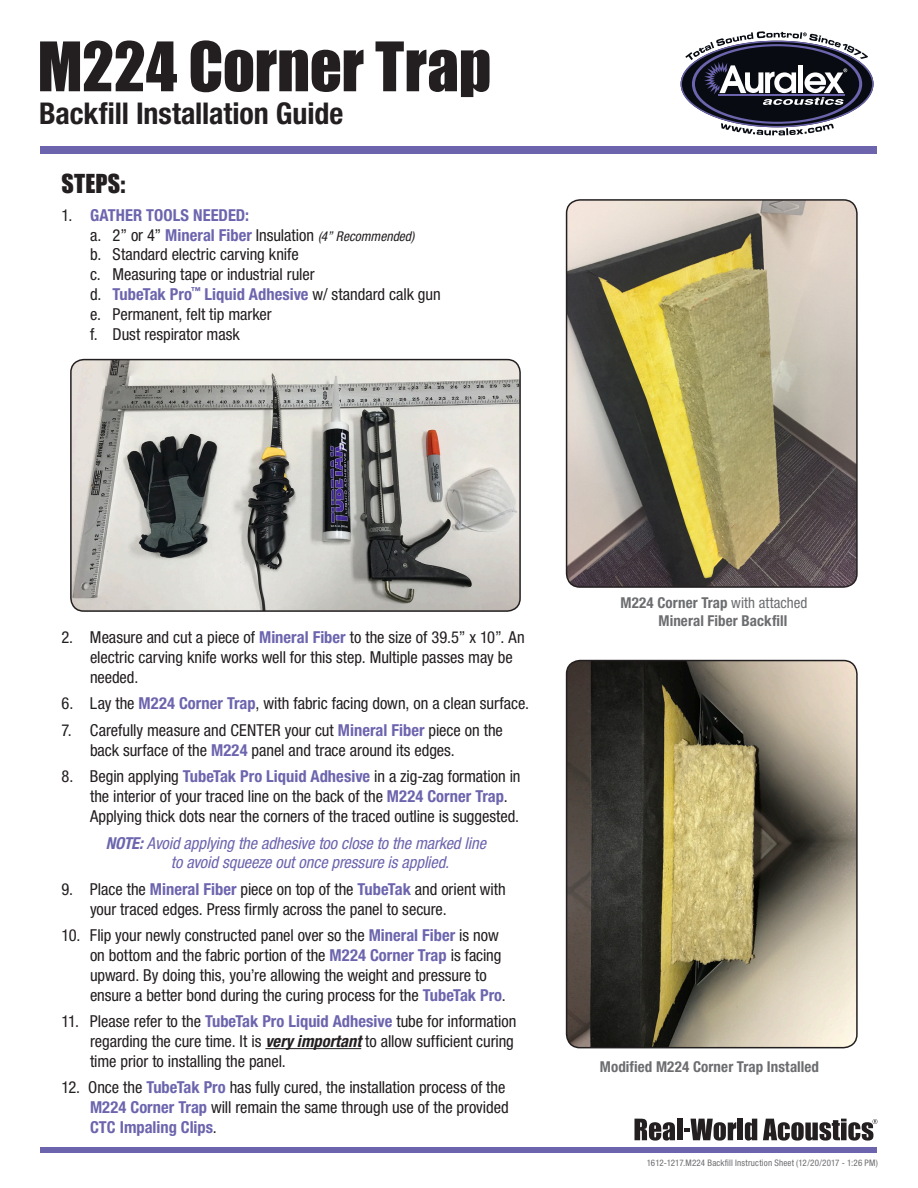
<style>
.page{position:relative;width:918px;height:1188px;background:#fff}
.page>*{position:absolute;margin:0;border:0;box-sizing:border-box;transform-origin:0 0}
.t1{font:63px "Impact";letter-spacing:-.005em;color:#231f20}
.t2{font:700 condensed 30px "Helvetica Neue LT Std";letter-spacing:-.005em;color:#231f20}
.t3{font:24px "Impact";letter-spacing:.01em;color:#231f20}
.t4{font:condensed 16.5px/19.8px "Helvetica Neue LT Std";letter-spacing:-.005em;color:#231f20}
.t5{font:italic condensed 16.5px/19.8px "Helvetica Neue LT Std";letter-spacing:-.005em;color:#6c65ae}
.t6{font:700 condensed 15px/18px "Helvetica Neue LT Std";letter-spacing:.005em;color:#6c6d70}
.t7{font:condensed 9px "Helvetica Neue LT Std";letter-spacing:.02em;color:#6c6d70}
.s1{font-weight:700;color:#6c65ae}
.s2{font-style:italic;font-size:13.5px}
.s3{font-weight:700}
.s4{font-weight:700;font-style:italic}
.s5{font-weight:400}
</style>
<div class="page">
<div style="left:40px;top:147px;width:838px;height:7px;background:#6c65ae"></div>
<div style="left:40px;top:1148px;width:838px;height:5px;background:#6c65ae"></div>
<svg style="left:681px;top:31px;width:193px;height:105px"></svg>
<svg style="left:635px;top:1119px;width:40px;height:21px"></svg>
<div style="left:677px;top:1119px;width:5px;height:21px;background:#231f20"></div>
<div style="left:738px;top:1119px;width:5px;height:21px;background:#231f20"></div>
<svg style="left:745px;top:1119px;width:12px;height:21px"></svg>
<svg style="left:684px;top:1119px;width:52px;height:21px"></svg>
<svg style="left:763px;top:1119px;width:115px;height:21px"></svg>
<hr style="left:265px;top:1048px;width:96px;height:1px;background:#231f20">
<img style="left:71px;top:360px;width:449px;height:251px">
<div style="left:70px;top:359px;width:451px;height:253px;border:2px solid #231f20;border-radius:13px"></div>
<img style="left:567px;top:201px;width:288px;height:385px">
<div style="left:566px;top:199px;width:292px;height:389px;border:2px solid #231f20;border-radius:13px"></div>
<img style="left:567px;top:661px;width:290px;height:387px">
<div style="left:566px;top:660px;width:292px;height:388px;border:2px solid #231f20;border-radius:13px"></div>
<h1 class="t1" style="left:38px;top:18px;width:455px">M224 Corner Trap</h1>
<h2 class="t2" style="left:39px;top:95px;width:306px">Backfill Installation Guide</h2>
<p class="t3" style="left:62px;top:165px;width:65px">STEPS:</p>
<p class="t4" style="left:90px;top:205px;width:352px;text-indent:-28px">1. <span class="s1">GATHER TOOLS NEEDED:<br></span>a. 2” or 4” <span class="s1">Mineral Fiber</span> Insulation <span class="s2">(4” Recommended)<br></span>b. Standard electric carving knife<br>c. Measuring tape or industrial ruler<br>d. <span class="s1">TubeTak Pro</span><sup>™</sup> <span class="s1">Liquid Adhesive</span> w/ standard calk gun e. Permanent, felt tip marker<br>f. Dust respirator mask</p>
<p class="t4" style="left:90px;top:627px;width:436px;text-indent:-28px">2. Measure and cut a piece of <span class="s1">Mineral Fiber</span> to the size of 39.5” x 10”. An electric carving knife works well for this step. Multiple passes may be needed.</p>
<p class="t4" style="left:62px;top:694px;width:469px">6. Lay the <span class="s1">M224 Corner Trap</span>, with fabric facing down, on a clean surface.</p>
<p class="t4" style="left:90px;top:720px;width:414px;text-indent:-28px">7. Carefully measure and CENTER your cut <span class="s1">Mineral Fiber</span> piece on the back surface of the <span class="s1">M224</span> panel and trace around its edges.</p>
<p class="t4" style="left:90px;top:767px;width:432px;text-indent:-28px">8. Begin applying <span class="s1">TubeTak Pro Liquid Adhesive</span> in a zig-zag formation in the interior of your traced line on the back of the <span class="s1">M224 Corner Trap</span>.<br>Applying thick dots near the corners of the traced outline is suggested.</p>
<p class="t5" style="left:171px;top:833px;width:317px;text-indent:-65px"><span class="s3">NOTE:</span> Avoid applying the adhesive too close to the marked line to avoid squeeze out once pressure is applied.</p>
<p class="t4" style="left:90px;top:879px;width:417px;text-indent:-28px">9. Place the <span class="s1">Mineral Fiber</span> piece on top of the <span class="s1">TubeTak</span> and orient with your traced edges. Press firmly across the panel to secure.</p>
<p class="t4" style="left:90px;top:925px;width:417px;text-indent:-28px">10. Flip your newly constructed panel over so the <span class="s1">Mineral Fiber</span> is now on bottom and the fabric portion of the <span class="s1">M224 Corner Trap</span> is facing upward. By doing this, you’re allowing the weight and pressure to ensure a better bond during the curing process for the <span class="s1">TubeTak Pro</span>.</p>
<p class="t4" style="left:90px;top:1011px;width:428px;text-indent:-28px">11. Please refer to the <span class="s1">TubeTak Pro Liquid Adhesive</span> tube for information regarding the cure time. It is <span class="s4">very important</span> to allow sufficient curing time prior to installing the panel.</p>
<p class="t4" style="left:90px;top:1077px;width:420px;text-indent:-28px">12. Once the <span class="s1">TubeTak Pro</span> has fully cured, the installation process of the<br><span class="s1">M224 Corner Trap</span> will remain the same through use of the provided<br><span class="s1">CTC Impaling Clips</span>.</p>
<p class="t6" style="left:659px;top:593px;width:150px;text-indent:-38px">M224 Corner Trap <span class="s5">with attached<br></span>Mineral Fiber Backfill</p>
<p class="t6" style="left:600px;top:1057px;width:221px">Modified M224 Corner Trap Installed</p>
<p class="t7" style="left:647px;top:1157px;width:233px">1612-1217.M224 Backfill Instruction Sheet (12/20/2017 - 1:26 PM)</p>
</div>
